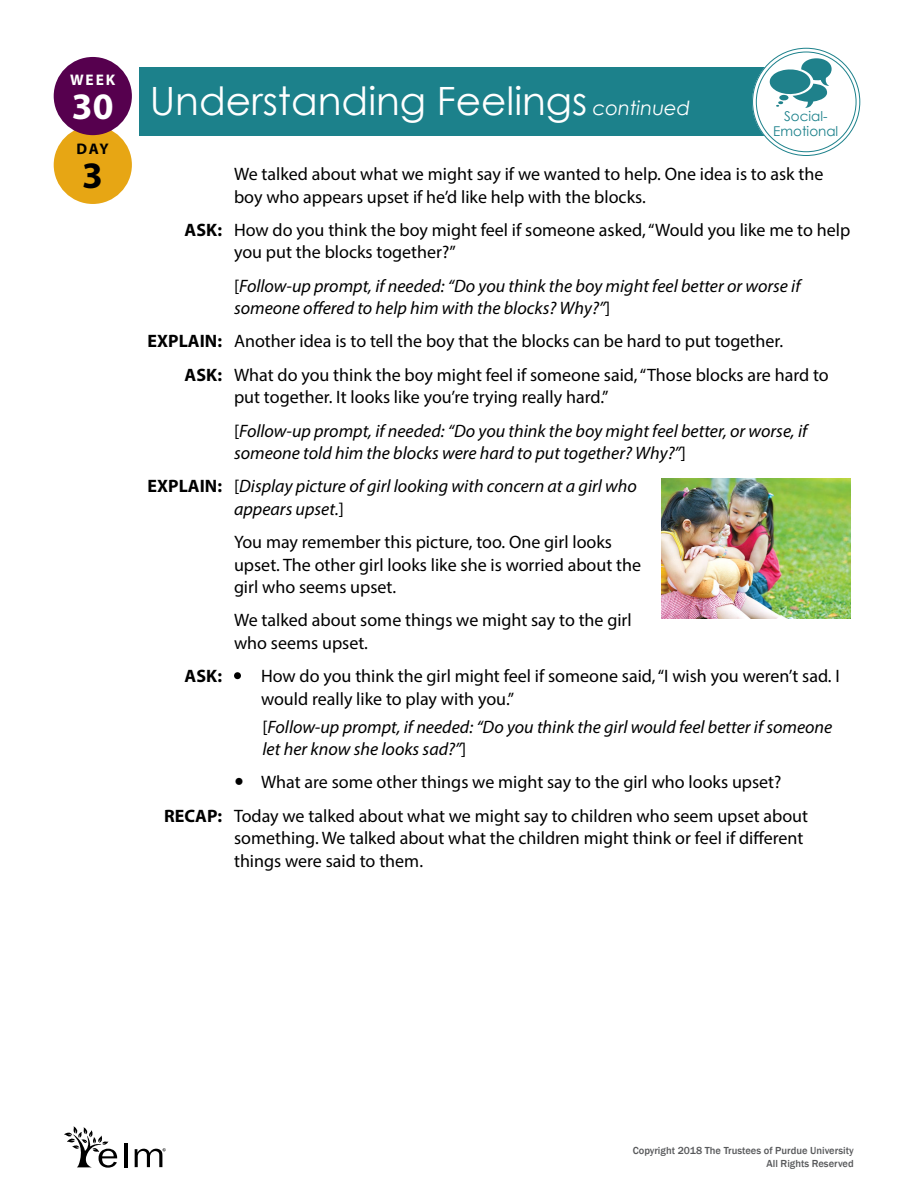
<style>
.page{position:relative;width:918px;height:1188px;background:#fff}
.page>*{position:absolute;margin:0;border:0;box-sizing:border-box;transform-origin:0 0}
.t1{font:39px "Century Gothic";color:#fff}
.t2{font:700 37.5px "Myriad Pro";color:#fff}
.t3{font:700 37.5px "Myriad Pro";color:#000}
._3-04_Lesson_Body_Bold_Leadin{font:18px/22.5px "Myriad Pro";color:#000}
._3-03_Lesson_Body_GREP_Italics{font:18px/22.5px "Myriad Pro";color:#000}
._3-03_Lesson_Body_GREP_Italics-2{font:italic 18px/22.5px "Myriad Pro";color:#000}
._3-11_GREP_Extra_Indent{font:italic 18px/22.5px "Myriad Pro";color:#000}
._3-04_Lesson_Body_Bold_Leadin-2{font:italic 18px/22.5px "Myriad Pro";color:#000}
._3-04_Lesson_Body_Bold_Leadin-3{font:700 18px "Myriad Pro";color:#000}
.t4{font:700 15.45px "Myriad Pro";color:#fff}
.t5{font:700 15.45px "Myriad Pro";color:#000}
.t6{font:13.5px/15px "Century Gothic";color:#1c818b;text-align:center}
.t7{font:500 10.5px/12.6px "Franklin Gothic";color:#58595b;text-align:right}
.s1{font-style:italic;font-size:19.5px}
.s2{font-weight:700}
.s3{font-style:normal}
.s4{font-weight:700;font-style:normal}
</style>
<div class="page">
<div style="left:140px;top:68px;width:631px;height:68px;background:#1c818b"></div>
<div style="left:54px;top:126px;width:78px;height:78px;background:#e7a614;border-radius:50%"></div>
<div style="left:54px;top:57px;width:78px;height:78px;background:#56004e;border-radius:50%"></div>
<div style="left:754px;top:50px;width:104px;height:104px;background:#fff;border-radius:50%"></div>
<div style="left:752px;top:48px;width:108px;height:108px;border:4px solid #fff;border-radius:50%"></div>
<svg style="left:770px;top:58px;width:62px;height:50px"></svg>
<svg style="left:234px;top:672px;width:7px;height:7px"></svg>
<img style="left:662px;top:478px;width:188px;height:141px">
<hr style="left:124px;top:1143px;width:3px;height:24px;background:#000">
<svg style="left:64px;top:1126px;width:53px;height:42px"></svg>
<svg style="left:135px;top:1148px;width:31px;height:19px"></svg>
<p class="t4" style="left:70px;top:69px;width:47px">WEEK</p>
<h2 class="t2" style="left:72px;top:82px;width:43px">30</h2>
<p class="t5" style="left:77px;top:138px;width:34px">DAY</p>
<h2 class="t3" style="left:82px;top:151px;width:22px">3</h2>
<h1 class="t1" style="left:150px;top:74px;width:542px">Understanding Feelings <span class="s1">continued</span></h1>
<p class="t6" style="left:773px;top:108px;width:67px">Social-<br>Emotional</p>
<p class="_3-03_Lesson_Body_GREP_Italics" style="left:234px;top:162px;width:591px">We talked about what we might say if we wanted to help. One idea is to ask the boy who appears upset if he’d like help with the blocks.</p>
<p class="_3-04_Lesson_Body_Bold_Leadin" style="left:234px;top:218px;width:618px;text-indent:-49px"><span class="s2">ASK:</span> How do you think the boy might feel if someone asked, “Would you like me to help you put the blocks together?”</p>
<p class="_3-03_Lesson_Body_GREP_Italics-2" style="left:234px;top:274px;width:568px"><span class="s3">[</span>Follow-up prompt, if needed: “Do you think the boy might feel better or worse if someone offered to help him with the blocks? Why?”<span class="s3">]</span></p>
<p class="_3-04_Lesson_Body_Bold_Leadin" style="left:148px;top:330px;width:637px"><span class="s2">EXPLAIN:</span> Another idea is to tell the boy that the blocks can be hard to put together.</p>
<p class="_3-04_Lesson_Body_Bold_Leadin" style="left:234px;top:363px;width:596px;text-indent:-49px"><span class="s2">ASK:</span> What do you think the boy might feel if someone said, “Those blocks are hard to put together. It looks like you’re trying really hard.”</p>
<p class="_3-03_Lesson_Body_GREP_Italics-2" style="left:234px;top:419px;width:575px"><span class="s3">[</span>Follow-up prompt, if needed: “Do you think the boy might feel better, or worse, if someone told him the blocks were hard to put together? Why?”<span class="s3">]</span></p>
<p class="_3-04_Lesson_Body_Bold_Leadin-2" style="left:234px;top:475px;width:404px;text-indent:-86px"><span class="s4">EXPLAIN:</span> <span class="s3">[</span>Display picture of girl looking with concern at a girl who appears upset.<span class="s3">]</span></p>
<p class="_3-03_Lesson_Body_GREP_Italics" style="left:234px;top:531px;width:409px">You may remember this picture, too. One girl looks upset. The other girl looks like she is worried about the girl who seems upset.</p>
<p class="_3-03_Lesson_Body_GREP_Italics" style="left:234px;top:609px;width:399px">We talked about some things we might say to the girl who seems upset.</p>
<p class="_3-04_Lesson_Body_Bold_Leadin-3" style="left:185px;top:664px;width:39px">ASK:</p>
<p class="_3-04_Lesson_Body_Bold_Leadin" style="left:261px;top:665px;width:580px">How do you think the girl might feel if someone said, “I wish you weren’t sad. I would really like to play with you.”</p>
<p class="_3-11_GREP_Extra_Indent" style="left:263px;top:715px;width:571px"><span class="s3">[</span>Follow-up prompt, if needed: “Do you think the girl would feel better if someone let her know she looks sad?”<span class="s3">]</span></p>
<p class="_3-04_Lesson_Body_Bold_Leadin" style="left:261px;top:771px;width:522px">What are some other things we might say to the girl who looks upset?</p>
<p class="_3-04_Lesson_Body_Bold_Leadin" style="left:234px;top:804px;width:576px;text-indent:-70px"><span class="s2">RECAP:</span> Today we talked about what we might say to children who seem upset about something. We talked about what the children might think or feel if different things were said to them.</p>
<p class="t7" style="left:633px;top:1145px;width:223px">Copyright 2018 The Trustees of Purdue University<br>All Rights Reserved</p>
</div>
